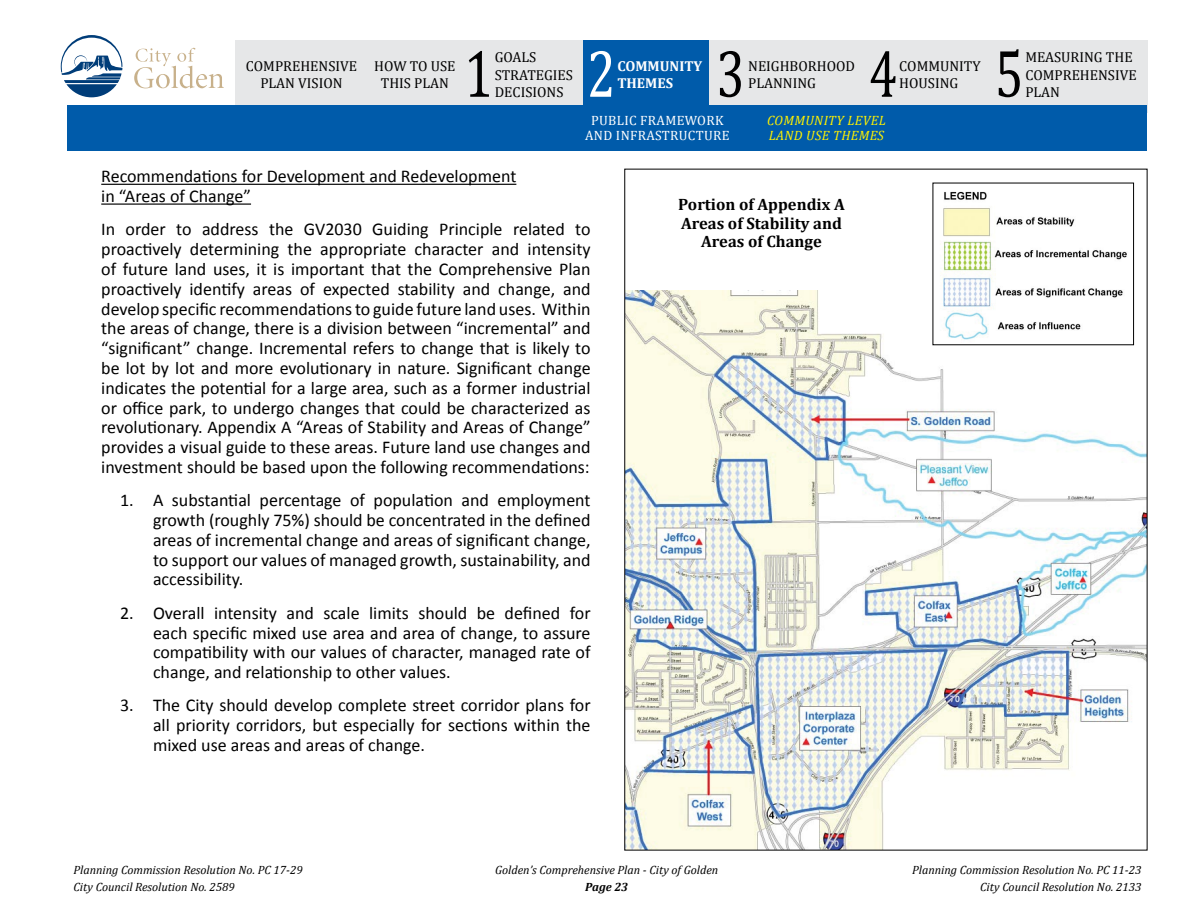
<style>
.page{position:relative;width:1188px;height:918px;background:#fff}
.page>*{position:absolute;margin:0;border:0;box-sizing:border-box;transform-origin:0 0}
.t1{font:67.95px "Cambria";color:#000;scale:.76 1}
.t2{font:67.95px "Cambria";color:#fff;scale:.76 1}
.t3{font:18px/19.8px "Calibri";color:#000;text-align:justify}
.t4{font:700 16.5px/18.8px "Cambria";color:#000;text-align:center}
.t5{font:14.4px/17.2px "Cambria";color:#000;text-align:center}
.t6{font:700 14.4px "Cambria";color:#fff}
.t7{font:13.5px/15px "Cambria";letter-spacing:.025em;color:#fff;text-align:center}
.t8{font:italic 13.5px/15px "Cambria";letter-spacing:.025em;color:#fff200}
.t9{font:italic 12px "Cambria";color:#000}
.t10{font:italic 700 12px "Cambria";letter-spacing:-.005em;color:#000}
</style>
<div class="page">
<hr style="left:101px;top:184px;width:415px;height:1px;background:#000">
<hr style="left:101px;top:204px;width:150px;height:1px;background:#000">
<div style="left:235px;top:40px;width:913px;height:73px;background:#e6e7e8"></div>
<div style="left:583px;top:40px;width:125px;height:73px;background:#005baa"></div>
<svg style="left:61px;top:35px;width:61px;height:62px"></svg>
<svg style="left:134px;top:48px;width:90px;height:40px"></svg>
<div style="left:68px;top:105px;width:1080px;height:46px;background:#005baa"></div>
<img style="left:626px;top:291px;width:520px;height:557px">
<img style="left:935px;top:191px;width:197px;height:152px">
<h1 class="t1" style="left:464px;top:34px;width:39px">1</h1>
<h1 class="t2" style="left:587px;top:34px;width:39px">2</h1>
<p class="t5" style="left:495px;top:49px;width:80px;text-align:left">GOALS<br>STRATEGIES</p>
<p class="t5" style="left:246px;top:57px;width:113px">COMPREHENSIVE<br>PLAN VISION</p>
<p class="t6" style="left:617px;top:57px;width:86px">COMMUNITY</p>
<p class="t5" style="left:374px;top:57px;width:83px">HOW TO USE<br>THIS PLAN</p>
<p class="t6" style="left:617px;top:74px;width:57px">THEMES</p>
<p class="t5" style="left:495px;top:83px;width:70px">DECISIONS</p>
<h1 class="t1" style="left:716px;top:34px;width:39px">3</h1>
<p class="t5" style="left:748px;top:57px;width:108px">NEIGHBORHOOD</p>
<p class="t5" style="left:748px;top:75px;width:69px">PLANNING</p>
<h1 class="t1" style="left:869px;top:34px;width:39px">4</h1>
<p class="t5" style="left:899px;top:57px;width:83px">COMMUNITY</p>
<p class="t5" style="left:899px;top:75px;width:61px">HOUSING</p>
<p class="t7" style="left:585px;top:113px;width:146px">PUBLIC FRAMEWORK<br>AND INFRASTRUCTURE</p>
<p class="t8" style="left:767px;top:113px;width:120px">COMMUNITY LEVEL<br>LAND USE THEMES</p>
<p class="t3" style="left:101px;top:166px;width:417px">Recommendations for Development and Redevelopment in “Areas of Change”</p>
<p class="t3" style="left:101px;top:219px;width:491px">In order to address the GV2030 Guiding Principle related to proactively determining the appropriate character and intensity of future land uses, it is important that the Comprehensive Plan proactively identify areas of expected stability and change, and develop specific recommendations to guide future land uses. Within the areas of change, there is a division between “incremental” and “significant” change. Incremental refers to change that is likely to be lot by lot and more evolutionary in nature. Significant change indicates the potential for a large area, such as a former industrial or office park, to undergo changes that could be characterized as revolutionary. Appendix A “Areas of Stability and Areas of Change” provides a visual guide to these areas. Future land use changes and investment should be based upon the following recommendations:</p>
<p class="t3" style="left:153px;top:490px;width:439px;text-indent:-33px">1. A substantial percentage of population and employment growth (roughly 75%) should be concentrated in the defined areas of incremental change and areas of significant change, to support our values of managed growth, sustainability, and accessibility.</p>
<p class="t3" style="left:153px;top:602px;width:439px;text-indent:-33px">2. Overall intensity and scale limits should be defined for each specific mixed use area and area of change, to assure compatibility with our values of character, managed rate of change, and relationship to other values.</p>
<p class="t3" style="left:153px;top:695px;width:439px;text-indent:-33px">3. The City should develop complete street corridor plans for all priority corridors, but especially for sections within the mixed use areas and areas of change.</p>
<p class="t4" style="left:678px;top:194px;width:168px">Portion of Appendix A<br>Areas of Stability and<br>Areas of Change</p>
<h1 class="t1" style="left:995px;top:34px;width:39px">5</h1>
<p class="t5" style="left:1025px;top:49px;width:113px;text-align:left">MEASURING THE<br>COMPREHENSIVE</p>
<p class="t5" style="left:1025px;top:83px;width:36px">PLAN</p>
<p class="t9" style="left:74px;top:863px;width:231px">Planning Commission Resolution No. PC 17-29</p>
<p class="t9" style="left:495px;top:863px;width:225px">Golden’s Comprehensive Plan - City of Golden</p>
<p class="t9" style="left:912px;top:863px;width:231px">Planning Commission Resolution No. PC 11-23</p>
<p class="t9" style="left:74px;top:879px;width:163px">City Council Resolution No. 2589</p>
<p class="t10" style="left:585px;top:879px;width:44px">Page 23</p>
<p class="t9" style="left:980px;top:879px;width:163px">City Council Resolution No. 2133</p>
</div>
